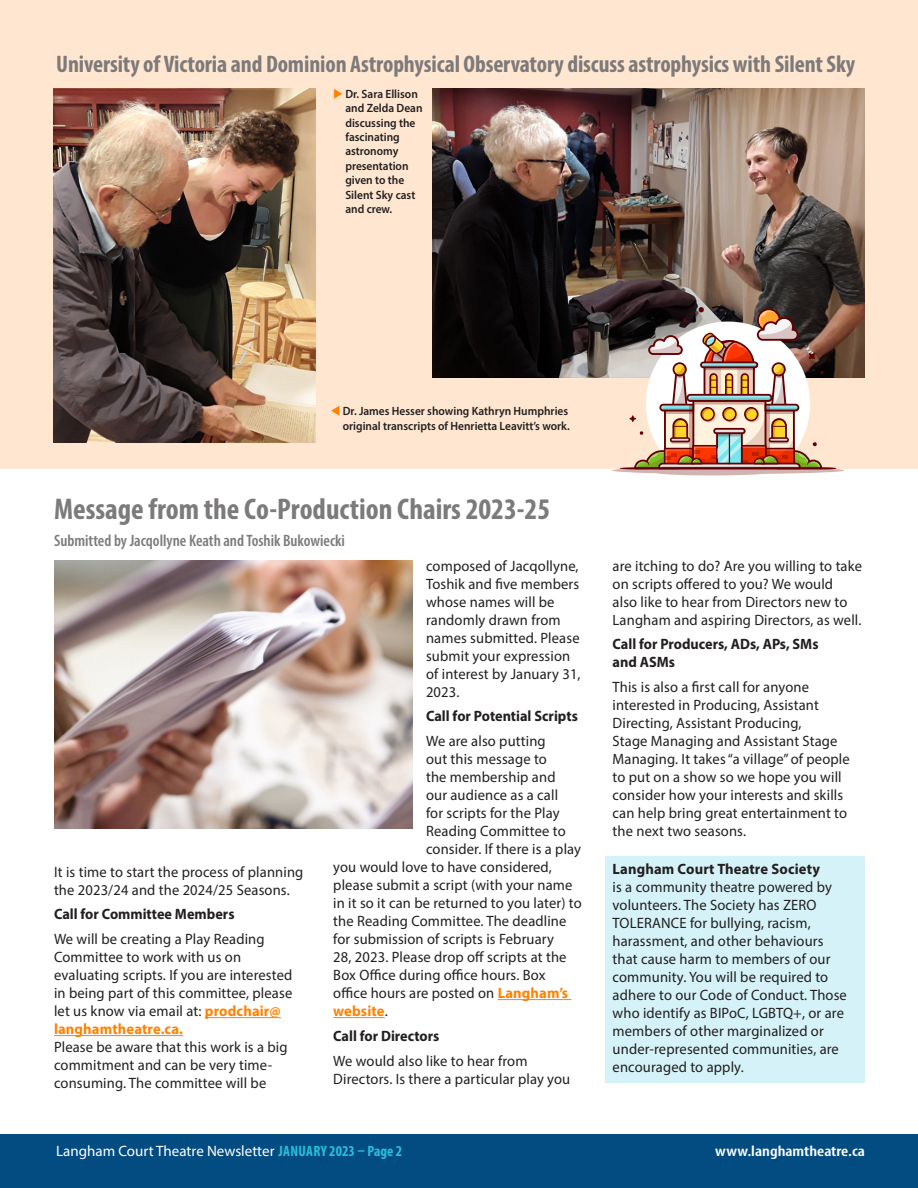
<style>
.page{position:relative;width:918px;height:1188px;background:#fff}
.page>*{position:absolute;margin:0;border:0;box-sizing:border-box;transform-origin:0 0}
.Heading{font:700 condensed 30px "Myriad Pro";color:#7d7a7a}
.Heading-2{font:700 condensed 24px "Myriad Pro";letter-spacing:-.005em;color:#7d7a7a}
.Submitted_By{font:600 condensed 16.5px "Myriad Pro";color:#7d7a7a}
.Body_-_Regular{font:15px/18px "Myriad Pro";letter-spacing:.01em;color:#231f20}
.Dates_for_workshops{font:700 15px/18px "Myriad Pro";color:#231f20;scale:.95 1}
.t1{font:15px "Myriad Pro";color:#fff}
.t2{font:600 condensed 15px "Myriad Pro";color:#fff;scale:1.2 1}
.Body_-_Regular-2{font:700 15px "Myriad Pro";letter-spacing:.01em;color:#ff8200}
.t3{font:600 12px/14.4px "Myriad Pro";color:#231f20;text-align:right;scale:.95 1}
.s1{color:#ff8200}
.s2{font-weight:700;color:#ff8200}
.s3{font-weight:400;color:#231f20}
.s4{font-weight:700}
.s5{font-weight:700;font-stretch:condensed;color:#29bfd7}
</style>
<div class="page">
<div style="left:0;top:1134px;width:918px;height:54px;background:#034c81"></div>
<div style="left:0;top:0;width:918px;height:469px;background:#ffe6d0"></div>
<img style="left:433px;top:89px;width:431px;height:288px">
<img style="left:54px;top:89px;width:261px;height:354px">
<hr style="left:205px;top:1017px;width:76px;height:1px;background:#ff8200">
<hr style="left:54px;top:1035px;width:129px;height:1px;background:#ff8200">
<hr style="left:498px;top:999px;width:73px;height:1px;background:#ff8200">
<hr style="left:333px;top:1017px;width:52px;height:1px;background:#ff8200">
<div style="left:606px;top:856px;width:259px;height:227px;background:#d4f2f7"></div>
<img style="left:612px;top:307px;width:232px;height:168px">
<img style="left:54px;top:561px;width:359px;height:268px">
<p class="Heading-2" style="left:56px;top:49px;width:801px">University of Victoria and Dominion Astrophysical Observatory discuss astrophysics with Silent Sky</p>
<p class="t3" style="left:345px;top:86px;width:83px;text-align:left;text-indent:-12px"><span class="s1">◆</span> Dr. Sara Ellison and Zelda Dean discussing the fascinating astronomy presentation given to the<br>Silent Sky cast and crew.</p>
<p class="t3" style="left:330px;top:404px;width:254px"><span class="s1">▼</span> Dr. James Hesser showing Kathryn Humphries original transcripts of Henrietta Leavitt’s work.</p>
<p class="Heading" style="left:54px;top:491px;width:498px">Message from the Co-Production Chairs 2023-25</p>
<p class="Submitted_By" style="left:54px;top:530px;width:292px">Submitted by Jacqollyne Keath and Toshik Bukowiecki</p>
<p class="Body_-_Regular" style="left:54px;top:862px;width:251px">It is time to start the process of planning the 2023/24 and the 2024/25 Seasons.</p>
<p class="Dates_for_workshops" style="left:54px;top:905px;width:192px">Call for Committee Members</p>
<p class="Body_-_Regular" style="left:54px;top:930px;width:240px">We will be creating a Play Reading Committee to work with us on evaluating scripts. If you are interested in being part of this committee, please let us know via email at: <span class="s2">prodchair@ langhamtheatre.ca.<br></span>Please be aware that this work is a big commitment and can be very time&shy;consuming. The committee will be</p>
<p class="Body_-_Regular" style="left:426px;top:556px;width:156px">composed of Jacqollyne,<br>Toshik and five members whose names will be randomly drawn from names submitted. Please submit your expression of interest by January 31,<br>2023.</p>
<p class="Dates_for_workshops" style="left:426px;top:707px;width:161px">Call for Potential Scripts</p>
<p class="Body_-_Regular" style="left:426px;top:732px;width:121px">We are also putting</p>
<p class="Body_-_Regular" style="left:426px;top:750px;width:122px">out this message to</p>
<p class="Body_-_Regular" style="left:426px;top:768px;width:131px">the membership and</p>
<p class="Body_-_Regular" style="left:426px;top:786px;width:134px">our audience as a call</p>
<p class="Body_-_Regular" style="left:426px;top:804px;width:135px">for scripts for the Play</p>
<p class="Body_-_Regular" style="left:426px;top:822px;width:141px">Reading Committee to</p>
<p class="Body_-_Regular" style="left:426px;top:840px;width:157px">consider. If there is a play</p>
<p class="Body_-_Regular" style="left:333px;top:858px;width:220px">you would love to have considered,</p>
<p class="Body_-_Regular" style="left:333px;top:876px;width:241px">please submit a script (with your name</p>
<p class="Body_-_Regular" style="left:333px;top:894px;width:250px">in it so it can be returned to you later) to</p>
<p class="Body_-_Regular" style="left:333px;top:912px;width:235px">the Reading Committee. The deadline</p>
<p class="Body_-_Regular" style="left:333px;top:930px;width:222px">for submission of scripts is February</p>
<p class="Body_-_Regular" style="left:333px;top:948px;width:235px">28, 2023. Please drop off scripts at the</p>
<p class="Body_-_Regular" style="left:333px;top:966px;width:214px">Box Office during office hours. Box</p>
<p class="Body_-_Regular" style="left:333px;top:984px;width:236px">office hours are posted on <span class="s2">Langham’s</span></p>
<p class="Body_-_Regular-2" style="left:333px;top:1001px;width:56px">website<span class="s3">.</span></p>
<p class="Dates_for_workshops" style="left:333px;top:1026px;width:113px">Call for Directors</p>
<p class="Body_-_Regular" style="left:333px;top:1051px;width:238px">We would also like to hear from<br>Directors. Is there a particular play you</p>
<p class="Body_-_Regular" style="left:613px;top:556px;width:251px">are itching to do? Are you willing to take on scripts offered to you? We would<br>also like to hear from Directors new to Langham and aspiring Directors, as well.</p>
<p class="Dates_for_workshops" style="left:613px;top:635px;width:218px">Call for Producers, ADs, APs, SMs and ASMs</p>
<p class="Body_-_Regular" style="left:613px;top:678px;width:239px">This is also a first call for anyone interested in Producing, Assistant Directing, Assistant Producing,<br>Stage Managing and Assistant Stage Managing. It takes “a village” of people to put on a show so we hope you will consider how your interests and skills can help bring great entertainment to the next two seasons.</p>
<p class="Body_-_Regular" style="left:613px;top:860px;width:236px"><span class="s4">Langham Court Theatre Society<br></span>is a community theatre powered by volunteers. The Society has ZERO<br>TOLERANCE for bullying, racism, harassment, and other behaviours that cause harm to members of our community. You will be required to adhere to our Code of Conduct. Those who identify as BIPoC, LGBTQ+, or are members of other marginalized or under-represented communities, are encouraged to apply.</p>
<p class="t1" style="left:56px;top:1142px;width:348px">Langham Court Theatre Newsletter <span class="s5">JANUARY 2023 – Page 2</span></p>
<p class="t2" style="left:715px;top:1142px;width:126px">www.langhamtheatre.ca</p>
</div>
